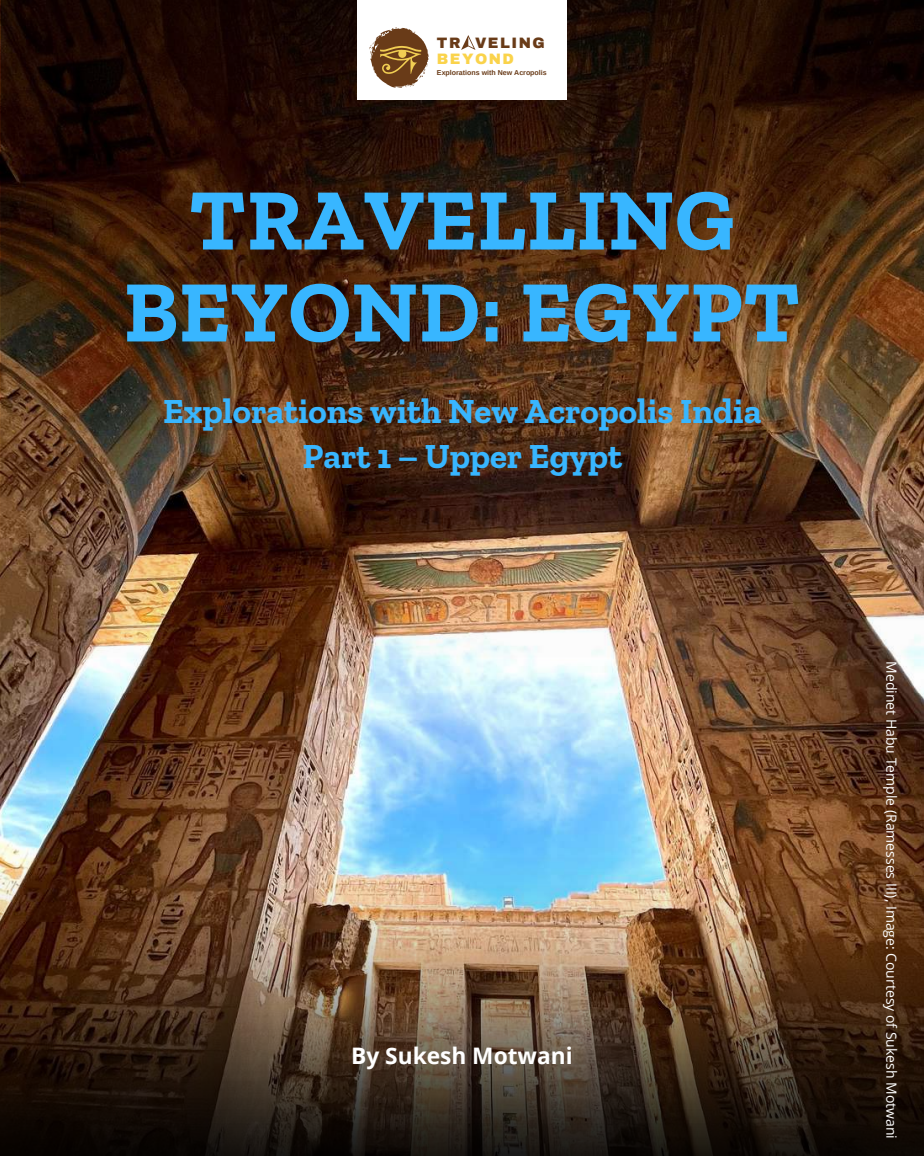
<style>
.page{position:relative;width:924px;height:1156px;background:#fff}
.page>*{position:absolute;margin:0;border:0;box-sizing:border-box;transform-origin:0 0}
.t1{font:700 87.5px/91.9px "Zilla Slab";letter-spacing:.01em;color:#38b6ff;text-align:center}
.t2{font:700 35px/44.6px "Zilla Slab";color:#38b6ff;text-align:center}
.t3{font:700 22.75px "Open Sans";color:#fff}
.t4{font:900 14.7px/16.1px "Archivo";letter-spacing:.1em;color:#693b18}
.t5{font:14px "Open Sans";color:#fff}
.t6{font:700 7px "Arimo";color:#693b18}
.s1{color:#fff}
.s2{color:#fad34b}
</style>
<div class="page">
<img style="left:0;top:0;width:924px;height:830px">
<img style="left:1px;top:0;width:923px;height:774px">
<img style="left:0;top:830px;width:924px;height:325px">
<div style="left:357px;top:0;width:210px;height:99px;background:#fff"></div>
<svg style="left:369px;top:27px;width:60px;height:61px"></svg>
<svg style="left:461px;top:35px;width:14px;height:15px"></svg>
<p class="t4" style="left:437px;top:35px;width:109px">TR<span class="s1">A</span>VELING<br><span class="s2">BEYOND</span></p>
<p class="t6" style="left:437px;top:69px;width:111px">Explorations with New Acropolis</p>
<h1 class="t1" style="left:124px;top:173px;width:678px">TRAVELLING<br>BEYOND: EGYPT</h1>
<h2 class="t2" style="left:163px;top:388px;width:600px">Explorations with New Acropolis India<br>Part 1 – Upper Egypt</h2>
<h3 class="t3" style="left:351px;top:1039px;width:223px">By Sukesh Motwani</h3>
<p class="t5" style="left:902px;top:661px;width:479px;rotate:90deg">Medinet Habu Temple (Ramesses III), Image: Courtesy of Sukesh Motwani</p>
</div>
